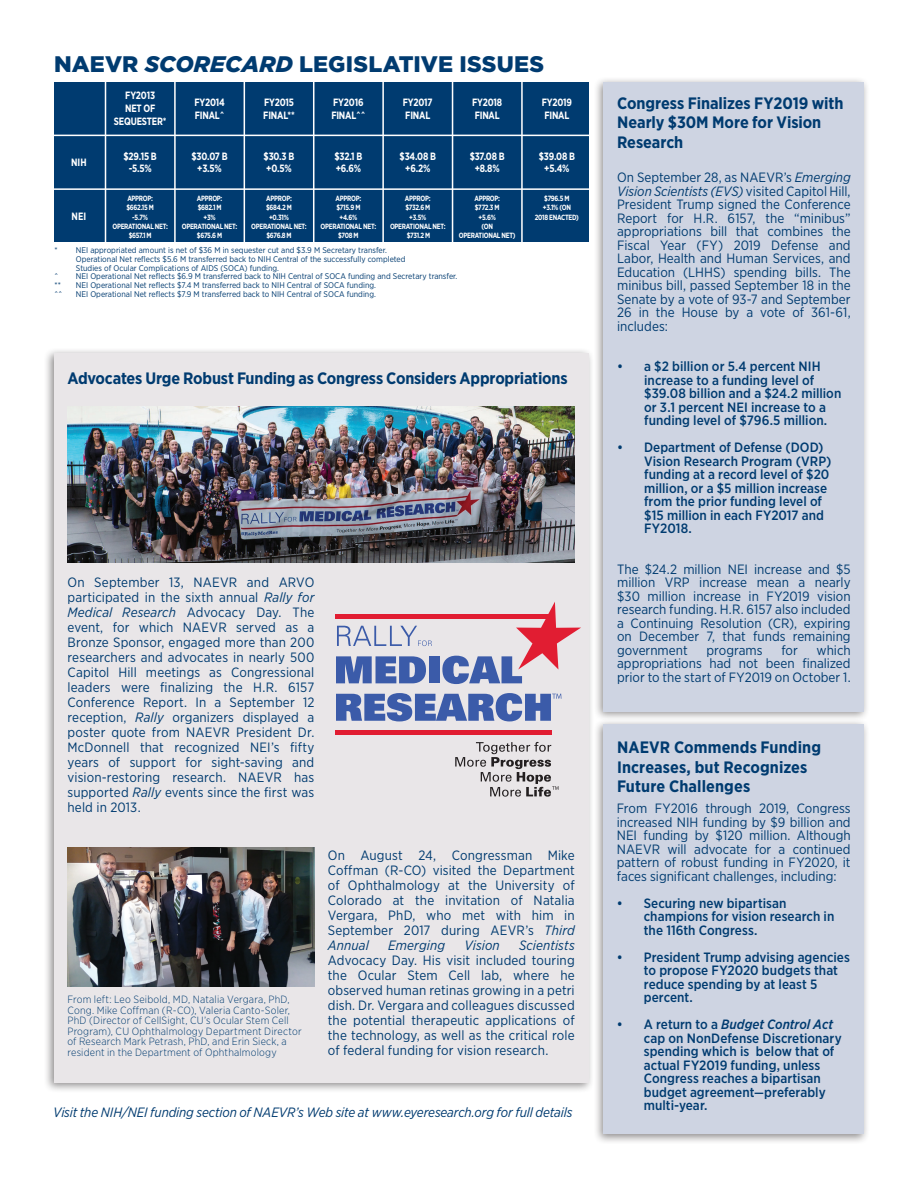
<style>
.page{position:relative;width:905px;height:1188px;background:#fff}
.page>*{position:absolute;margin:0;border:0;box-sizing:border-box;transform-origin:0 0}
.HEADLINE{font:900 22.5px "Gotham";letter-spacing:.005em;color:#003b70}
.Body_Text{font:700 16.5px/19.5px "Gotham Narrow";letter-spacing:-.005em;color:#003b70}
.t1{font:13.5px/15px "Gotham Narrow";color:#003b70;text-align:justify}
.t2{font:500 13.5px/13.5px "Gotham Narrow";color:#003b70}
.Body_Text-2{font:italic 13.5px "Gotham Narrow";letter-spacing:-.01em;color:#003b70}
.Body_Text-3{font:italic 13.5px "Gotham Narrow";letter-spacing:.01em;color:#003b70}
.t3{font:700 10.65px/12.6px "Gotham Narrow";letter-spacing:-.02em;color:#fff;scale:.89 1}
.Body_Text-4{font:300 10.5px/10.5px "Gotham Narrow";letter-spacing:.02em;color:#003b70}
.t4{font:8.25px "Gotham Narrow";color:#003b70}
.t5{font:700 7.5px/9.3px "Gotham Narrow";letter-spacing:-.04em;color:#fff;text-align:center;scale:.89 1}
.s1{font-style:italic}
.s2{font-size:12px}
</style>
<div class="page">
<div style="left:593px;top:76px;width:277px;height:646px;background:#231f20;opacity:.5"></div>
<div style="left:603px;top:82px;width:261px;height:629px;background:#ced4e2"></div>
<div style="left:43px;top:348px;width:551px;height:745px;background:#231f20;opacity:.5"></div>
<div style="left:54px;top:354px;width:534px;height:729px;background:#e9e6e8"></div>
<div style="left:592px;top:718px;width:277px;height:427px;background:#231f20;opacity:.5"></div>
<div style="left:603px;top:724px;width:261px;height:410px;background:#ced4e2"></div>
<div style="left:54px;top:82px;width:534px;height:160px;background:#003b70"></div>
<hr style="left:105px;top:82px;width:1px;height:160px;background:#fff">
<hr style="left:174px;top:82px;width:2px;height:160px;background:#fff">
<hr style="left:243px;top:82px;width:2px;height:160px;background:#fff">
<hr style="left:313px;top:82px;width:1px;height:160px;background:#fff">
<hr style="left:382px;top:82px;width:2px;height:160px;background:#fff">
<hr style="left:452px;top:82px;width:1px;height:160px;background:#fff">
<hr style="left:521px;top:82px;width:1px;height:160px;background:#fff">
<hr style="left:54px;top:135px;width:534px;height:1px;background:#fff">
<hr style="left:54px;top:188px;width:534px;height:2px;background:#fff">
<img style="left:67px;top:407px;width:507px;height:156px">
<svg style="left:337px;top:626px;width:95px;height:20px"></svg>
<svg style="left:336px;top:656px;width:90px;height:27px"></svg>
<div style="left:429px;top:656px;width:10px;height:27px;background:#3b5ba9"></div>
<hr style="left:335px;top:615px;width:216px;height:4px;background:#e11d32">
<hr style="left:335px;top:730px;width:216px;height:4px;background:#e11d32">
<svg style="left:442px;top:602px;width:139px;height:82px"></svg>
<svg style="left:336px;top:693px;width:225px;height:28px"></svg>
<svg style="left:455px;top:742px;width:103px;height:55px"></svg>
<img style="left:68px;top:848px;width:246px;height:138px">
<p class="HEADLINE" style="left:54px;top:48px;width:491px">NAEVR <span class="s1">SCORECARD</span> LEGISLATIVE ISSUES</p>
<p class="t3" style="left:114px;top:89px;width:60px;text-align:center">FY2013<br>NET OF<br>SEQUESTER*</p>
<p class="t3" style="left:194px;top:96px;width:36px">FY2014<br>FINAL^</p>
<p class="t3" style="left:263px;top:96px;width:37px">FY2015<br>FINAL**</p>
<p class="t3" style="left:331px;top:96px;width:40px">FY2016<br>FINAL^^</p>
<p class="t3" style="left:403px;top:96px;width:35px">FY2017<br>FINAL</p>
<p class="t3" style="left:472px;top:96px;width:35px">FY2018<br>FINAL</p>
<p class="t3" style="left:542px;top:96px;width:35px">FY2019<br>FINAL</p>
<p class="t3" style="left:71px;top:156px;width:19px">NIH</p>
<p class="t3" style="left:72px;top:210px;width:18px">NEI</p>
<p class="t3" style="left:123px;top:150px;width:39px;text-align:center">$29.15 B -5.5%</p>
<p class="t5" style="left:112px;top:194px;width:64px">APPROP:<br>$662.15 M<br>-5.7%<br>OPERATIONAL NET: $657.1 M</p>
<p class="t5" style="left:182px;top:194px;width:64px">APPROP:<br>$682.1 M<br>+3%<br>OPERATIONAL NET: $675.6 M</p>
<p class="t5" style="left:251px;top:194px;width:64px">APPROP:<br>$684.2 M<br>+0.31%<br>OPERATIONAL NET: $676.8 M</p>
<p class="t5" style="left:320px;top:194px;width:64px">APPROP:<br>$715.9 M<br>+4.6%<br>OPERATIONAL NET: $708 M</p>
<p class="t5" style="left:390px;top:194px;width:64px">APPROP:<br>$732.6 M<br>+3.5%<br>OPERATIONAL NET: $731.2 M</p>
<p class="t5" style="left:459px;top:194px;width:65px">APPROP:<br>$772.3 M<br>+5.6%<br>(ON<br>OPERATIONAL NET)</p>
<p class="t3" style="left:191px;top:150px;width:42px;text-align:center">$30.07 B +3.5%</p>
<p class="t3" style="left:334px;top:150px;width:33px">$32.1 B +6.6%</p>
<p class="t3" style="left:264px;top:150px;width:36px">$30.3 B +0.5%</p>
<p class="t3" style="left:399px;top:150px;width:42px;text-align:center">$34.08 B +6.2%</p>
<p class="t3" style="left:470px;top:150px;width:41px;text-align:center">$37.08 B +8.8%</p>
<p class="t3" style="left:539px;top:150px;width:42px;text-align:center">$39.08 B +5.4%</p>
<p class="t5" style="left:535px;top:194px;width:51px">$796.5 M<br>+3.1% (ON<br>2018 ENACTED)</p>
<p class="t4" style="left:55px;top:245px;width:334px">* NEI appropriated amount is net of $36 M in sequester cut and $3.9 M Secretary transfer.</p>
<p class="t4" style="left:76px;top:254px;width:331px">Operational Net reflects $5.6 M transferred back to NIH Central of the successfully completed</p>
<p class="t4" style="left:76px;top:263px;width:205px">Studies of Ocular Complications of AIDS (SOCA) funding.</p>
<p class="t4" style="left:55px;top:271px;width:5px">^</p>
<p class="t4" style="left:76px;top:271px;width:383px">NEI Operational Net reflects $6.9 M transferred back to NIH Central of SOCA funding and Secretary transfer.</p>
<p class="t4" style="left:55px;top:280px;width:8px">**</p>
<p class="t4" style="left:76px;top:280px;width:301px">NEI Operational Net reflects $7.4 M transferred back to NIH Central of SOCA funding.</p>
<p class="t4" style="left:55px;top:289px;width:9px">^^</p>
<p class="t4" style="left:76px;top:289px;width:301px">NEI Operational Net reflects $7.9 M transferred back to NIH Central of SOCA funding.</p>
<p class="Body_Text" style="left:68px;top:368px;width:501px">Advocates Urge Robust Funding as Congress Considers Appropriations</p>
<p class="t1" style="left:68px;top:575px;width:248px">On September 13, NAEVR and ARVO participated in the sixth annual <span class="s1">Rally for Medical Research</span> Advocacy Day. The event, for which NAEVR served as a Bronze Sponsor, engaged more than 200 researchers and advocates in nearly 500<br>Capitol Hill meetings as Congressional leaders were finalizing the H.R. 6157<br>Conference Report. In a September 12 reception, <span class="s1">Rally</span> organizers displayed a poster quote from NAEVR President Dr.<br>McDonnell that recognized NEI’s fifty years of support for sight-saving and vision-restoring research. NAEVR has supported <span class="s1">Rally</span> events since the first was held in 2013.</p>
<p class="Body_Text-4" style="left:67px;top:994px;width:236px">From left: Leo Seibold, MD, Natalia Vergara, PhD, Cong. Mike Coffman (R-CO), Valeria Canto-Soler, PhD (Director of CellSight, CU’s Ocular Stem Cell Program), CU Ophthalmology Department Director of Research Mark Petrash, PhD, and Erin Sieck, a resident in the Department of Ophthalmology</p>
<p class="t1" style="left:328px;top:848px;width:248px">On August 24, Congressman Mike Coffman (R-CO) visited the Department of Ophthalmology at the University of Colorado at the invitation of Natalia Vergara, PhD, who met with him in September 2017 during AEVR’s <span class="s1">Third Annual</span></p>
<p class="t1" style="left:328px;top:938px;width:248px;text-indent:191px"><span class="s1">Scientists </span>Advocacy Day. His visit included touring the Ocular Stem Cell lab, where he observed human retinas growing in a petri dish. Dr. Vergara and colleagues discussed the potential therapeutic applications of the technology, as well as the critical role of federal funding for vision research.</p>
<p class="Body_Text-3" style="left:388px;top:937px;width:58px">Emerging</p>
<p class="Body_Text-2" style="left:464px;top:937px;width:37px">Vision</p>
<p class="Body_Text-2" style="left:53px;top:1104px;width:521px">Visit the NIH/NEI funding section of NAEVR’s Web site at www.eyeresearch.org for full details</p>
<p class="Body_Text" style="left:617px;top:93px;width:228px">Congress Finalizes FY2019 with<br>Nearly $30M More for Vision<br>Research</p>
<p class="t1" style="left:617px;top:170px;width:235px;line-height:13.5px">On September 28, as NAEVR’s <span class="s1">Emerging Vision Scientists (EVS)</span> visited Capitol Hill, President Trump signed the Conference Report for H.R. 6157, the “minibus” appropriations bill that combines the Fiscal Year (FY) 2019 Defense and Labor, Health and Human Services, and Education (LHHS) spending bills. The minibus bill, passed September 18 in the Senate by a vote of 93-7 and September 26 in the House by a vote of 361-61, includes:</p>
<p class="t2" style="left:644px;top:359px;width:199px;text-indent:-27px">• a $2 billion or 5.4 percent NIH increase to a funding level of $39.08 billion and a $24.2 million or 3.1 percent NEI increase to a funding level of $796.5 million.</p>
<p class="t2" style="left:644px;top:440px;width:189px;text-indent:-27px">• Department of Defense (DOD)<br>Vision Research Program (VRP) funding at a record level of $20 million, or a $5 million increase from the prior funding level of $15 million in each FY2017 and<br>FY2018.</p>
<p class="t1" style="left:617px;top:562px;width:235px;line-height:13.5px">The $24.2 million NEI increase and $5 million VRP increase mean a nearly $30 million increase in FY2019 vision research funding. H.R. 6157 also included a Continuing Resolution (CR), expiring on December 7, that funds remaining government</p>
<p class="t1" style="left:706px;top:642px;width:58px">programs</p>
<p class="t1" style="left:781px;top:642px;width:18px">for</p>
<p class="t1" style="left:617px;top:643px;width:235px;line-height:13.5px;text-indent:199px">which appropriations had not been finalized prior to the start of FY2019 on October 1.</p>
<p class="Body_Text" style="left:617px;top:737px;width:205px">NAEVR Commends Funding<br>Increases, but Recognizes<br>Future Challenges</p>
<p class="t1" style="left:616px;top:801px;width:235px;line-height:13.5px">From FY2016 through 2019, Congress increased NIH funding by $9 billion and NEI funding by $120 million. Although NAEVR will advocate for a continued pattern of robust funding in FY2020, it faces significant challenges, including:</p>
<p class="t2" style="left:643px;top:896px;width:192px;text-indent:-27px">• Securing new bipartisan champions for vision research in the 116th Congress.</p>
<p class="t2" style="left:643px;top:950px;width:207px;text-indent:-27px">• President Trump advising agencies to propose FY2020 budgets that reduce spending by at least 5 percent.</p>
<p class="t2" style="left:643px;top:1018px;width:199px;text-indent:-27px">• A return to a <span class="s1">Budget Control Act </span>cap on NonDefense Discretionary spending which is below that of actual FY2019 funding, unless<br>Congress reaches a bipartisan budget agreement<span class="s2">—</span>preferably multi-year.</p>
</div>
